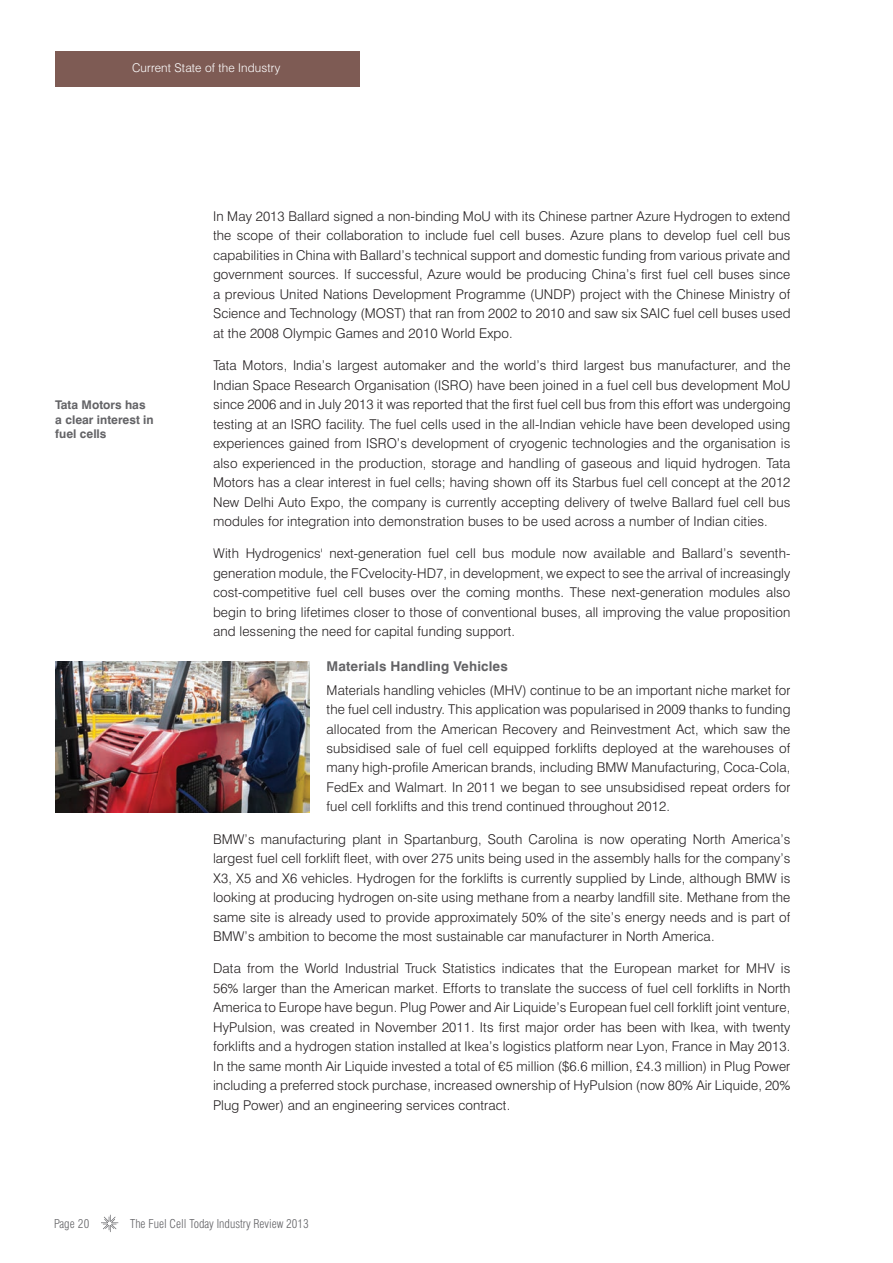
<style>
.page{position:relative;width:893px;height:1263px;background:#fff}
.page>*{position:absolute;margin:0;border:0;box-sizing:border-box;transform-origin:0 0}
.t1{font:300 13.5px/19.5px "Swiss 721 BT";letter-spacing:.01em;color:#231f20;text-align:justify}
.t2{font:700 13.5px "Swiss 721 BT";letter-spacing:.01em;color:#636366}
.t3{font:300 condensed 12px "Swiss 721 BT";color:#636366}
.t4{font:700 12px/14.4px "Swiss 721 BT";color:#636366}
.t5{font:300 12px "Swiss 721 BT";letter-spacing:.01em;color:#fff}
</style>
<div class="page">
<svg style="left:101px;top:1215px;width:17px;height:17px"></svg>
<div style="left:55px;top:51px;width:304px;height:36px;background:#7e5b54"></div>
<img style="left:56px;top:662px;width:254px;height:150px">
<p class="t5" style="left:132px;top:60px;width:150px">Current State of the Industry</p>
<p class="t4" style="left:55px;top:398px;width:100px">Tata Motors has a clear interest in fuel cells</p>
<p class="t1" style="left:213px;top:206px;width:579px">In May 2013 Ballard signed a non-binding MoU with its Chinese partner Azure Hydrogen to extend the scope of their collaboration to include fuel cell buses. Azure plans to develop fuel cell bus capabilities in China with Ballard’s technical support and domestic funding from various private and government sources. If successful, Azure would be producing China’s first fuel cell buses since a previous United Nations Development Programme (UNDP) project with the Chinese Ministry of Science and Technology (MOST) that ran from 2002 to 2010 and saw six SAIC fuel cell buses used at the 2008 Olympic Games and 2010 World Expo.</p>
<p class="t1" style="left:213px;top:355px;width:579px">Tata Motors, India’s largest automaker and the world’s third largest bus manufacturer, and the Indian Space Research Organisation (ISRO) have been joined in a fuel cell bus development MoU since 2006 and in July 2013 it was reported that the first fuel cell bus from this effort was undergoing testing at an ISRO facility. The fuel cells used in the all-Indian vehicle have been developed using experiences gained from ISRO’s development of cryogenic technologies and the organisation is also experienced in the production, storage and handling of gaseous and liquid hydrogen. Tata Motors has a clear interest in fuel cells; having shown off its Starbus fuel cell concept at the 2012<br>New Delhi Auto Expo, the company is currently accepting delivery of twelve Ballard fuel cell bus modules for integration into demonstration buses to be used across a number of Indian cities.</p>
<p class="t1" style="left:213px;top:544px;width:579px">With Hydrogenics' next-generation fuel cell bus module now available and Ballard’s seventh&shy;generation module, the FCvelocity-HD7, in development, we expect to see the arrival of increasingly cost-competitive fuel cell buses over the coming months. These next-generation modules also begin to bring lifetimes closer to those of conventional buses, all improving the value proposition and lessening the need for capital funding support.</p>
<p class="t2" style="left:327px;top:658px;width:183px">Materials Handling Vehicles</p>
<p class="t1" style="left:327px;top:680px;width:465px">Materials handling vehicles (MHV) continue to be an important niche market for the fuel cell industry. This application was popularised in 2009 thanks to funding allocated from the American Recovery and Reinvestment Act, which saw the subsidised sale of fuel cell equipped forklifts deployed at the warehouses of many high-profile American brands, including BMW Manufacturing, Coca-Cola, FedEx and Walmart. In 2011 we began to see unsubsidised repeat orders for fuel cell forklifts and this trend continued throughout 2012.</p>
<p class="t1" style="left:213px;top:829px;width:579px">BMW’s manufacturing plant in Spartanburg, South Carolina is now operating North America’s largest fuel cell forklift fleet, with over 275 units being used in the assembly halls for the company’s X3, X5 and X6 vehicles. Hydrogen for the forklifts is currently supplied by Linde, although BMW is looking at producing hydrogen on-site using methane from a nearby landfill site. Methane from the same site is already used to provide approximately 50% of the site’s energy needs and is part of BMW’s ambition to become the most sustainable car manufacturer in North America.</p>
<p class="t1" style="left:213px;top:959px;width:579px">Data from the World Industrial Truck Statistics indicates that the European market for MHV is 56% larger than the American market. Efforts to translate the success of fuel cell forklifts in North America to Europe have begun. Plug Power and Air Liquide’s European fuel cell forklift joint venture, HyPulsion, was created in November 2011. Its first major order has been with Ikea, with twenty forklifts and a hydrogen station installed at Ikea’s logistics platform near Lyon, France in May 2013.<br>In the same month Air Liquide invested a total of €5 million ($6.6 million, £4.3 million) in Plug Power including a preferred stock purchase, increased ownership of HyPulsion (now 80% Air Liquide, 20% Plug Power) and an engineering services contract.</p>
<p class="t3" style="left:54px;top:1217px;width:37px">Page 20</p>
<p class="t3" style="left:130px;top:1217px;width:180px">The Fuel Cell Today Industry Review 2013</p>
</div>
